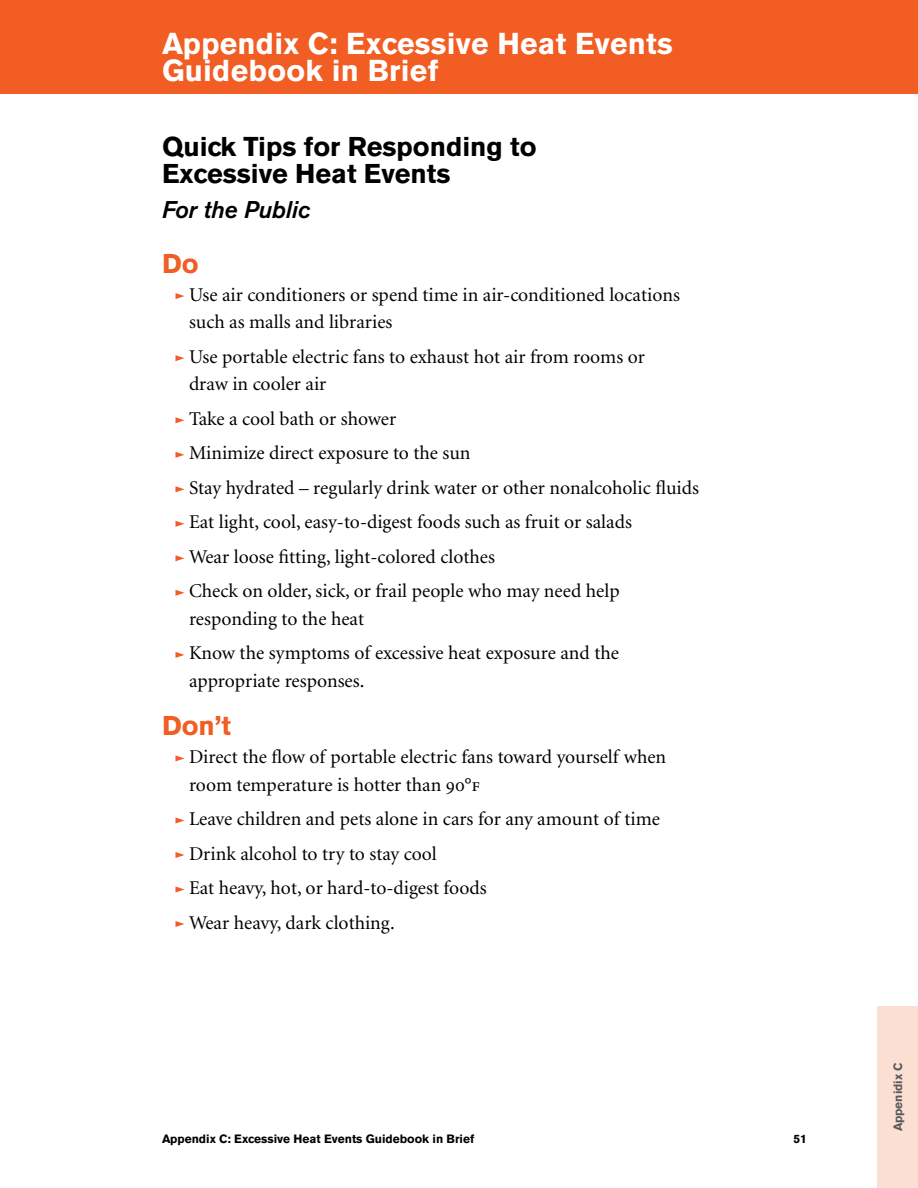
<style>
.page{position:relative;width:918px;height:1188px;background:#fff}
.page>*{position:absolute;margin:0;border:0;box-sizing:border-box;transform-origin:0 0}
.t1{font:700 30px/27px "Akzidenz Grotesk BE";letter-spacing:.01em;color:#fff}
.t2{font:700 27px/27.6px "Akzidenz Grotesk BE";color:#000}
.t3{font:700 27px "Akzidenz Grotesk BE";color:#f15d22}
.t4{font:italic 500 24px "Akzidenz Grotesk BE";color:#000}
.t5{font:19.5px/34.5px "Minion";color:#000}
.t6{font:700 12px "Akzidenz Grotesk BE";color:#000}
.t7{font:700 12px "Akzidenz Grotesk BE";color:#58595b}
.s1{font-family:"Minion Regular SC"}
</style>
<div class="page">
<div style="left:878px;top:1006px;width:40px;height:182px;background:#fcdfd3"></div>
<div style="left:0;top:0;width:918px;height:94px;background:#f15d22"></div>
<svg style="left:176px;top:293px;width:8px;height:6px"></svg>
<svg style="left:176px;top:355px;width:8px;height:6px"></svg>
<svg style="left:176px;top:417px;width:8px;height:6px"></svg>
<svg style="left:176px;top:452px;width:8px;height:6px"></svg>
<svg style="left:176px;top:486px;width:8px;height:6px"></svg>
<svg style="left:176px;top:521px;width:8px;height:6px"></svg>
<svg style="left:176px;top:555px;width:8px;height:6px"></svg>
<svg style="left:176px;top:590px;width:8px;height:6px"></svg>
<svg style="left:176px;top:652px;width:8px;height:6px"></svg>
<svg style="left:176px;top:755px;width:8px;height:6px"></svg>
<svg style="left:176px;top:818px;width:8px;height:6px"></svg>
<svg style="left:176px;top:852px;width:8px;height:6px"></svg>
<svg style="left:176px;top:886px;width:8px;height:6px"></svg>
<svg style="left:176px;top:921px;width:8px;height:6px"></svg>
<h1 class="t1" style="left:162px;top:30px;width:512px">Appendix C: Excessive Heat Events<br>Guidebook in Brief</h1>
<h2 class="t2" style="left:162px;top:133px;width:376px">Quick Tips for Responding to<br>Excessive Heat Events</h2>
<p class="t4" style="left:162px;top:196px;width:149px">For the Public</p>
<h2 class="t3" style="left:162px;top:248px;width:38px">Do</h2>
<p class="t5" style="left:189px;top:281px;width:492px;line-height:27.6px">Use air conditioners or spend time in air-conditioned locations such as malls and libraries</p>
<p class="t5" style="left:189px;top:343px;width:457px;line-height:27.6px">Use portable electric fans to exhaust hot air from rooms or draw in cooler air</p>
<p class="t5" style="left:189px;top:402px;width:511px">Take a cool bath or shower<br>Minimize direct exposure to the sun<br>Stay hydrated – regularly drink water or other nonalcoholic fluids Eat light, cool, easy-to-digest foods such as fruit or salads<br>Wear loose fitting, light-colored clothes<br>Check on older, sick, or frail people who may need help</p>
<p class="t5" style="left:189px;top:602px;width:431px">responding to the heat<br>Know the symptoms of excessive heat exposure and the</p>
<p class="t5" style="left:189px;top:664px;width:177px">appropriate responses.</p>
<h2 class="t3" style="left:162px;top:710px;width:71px">Don’t</h2>
<p class="t5" style="left:189px;top:744px;width:479px;line-height:27.6px">Direct the flow of portable electric fans toward yourself when room temperature is hotter than <span class="s1">90°f</span></p>
<p class="t5" style="left:189px;top:802px;width:473px">Leave children and pets alone in cars for any amount of time Drink alcohol to try to stay cool<br>Eat heavy, hot, or hard-to-digest foods<br>Wear heavy, dark clothing.</p>
<p class="t6" style="left:162px;top:1132px;width:314px">Appendix C: Excessive Heat Events Guidebook in Brief</p>
<p class="t6" style="left:794px;top:1132px;width:15px">51</p>
<p class="t7" style="left:891px;top:1131px;width:71px;rotate:-90deg">Appenidix C</p>
</div>
